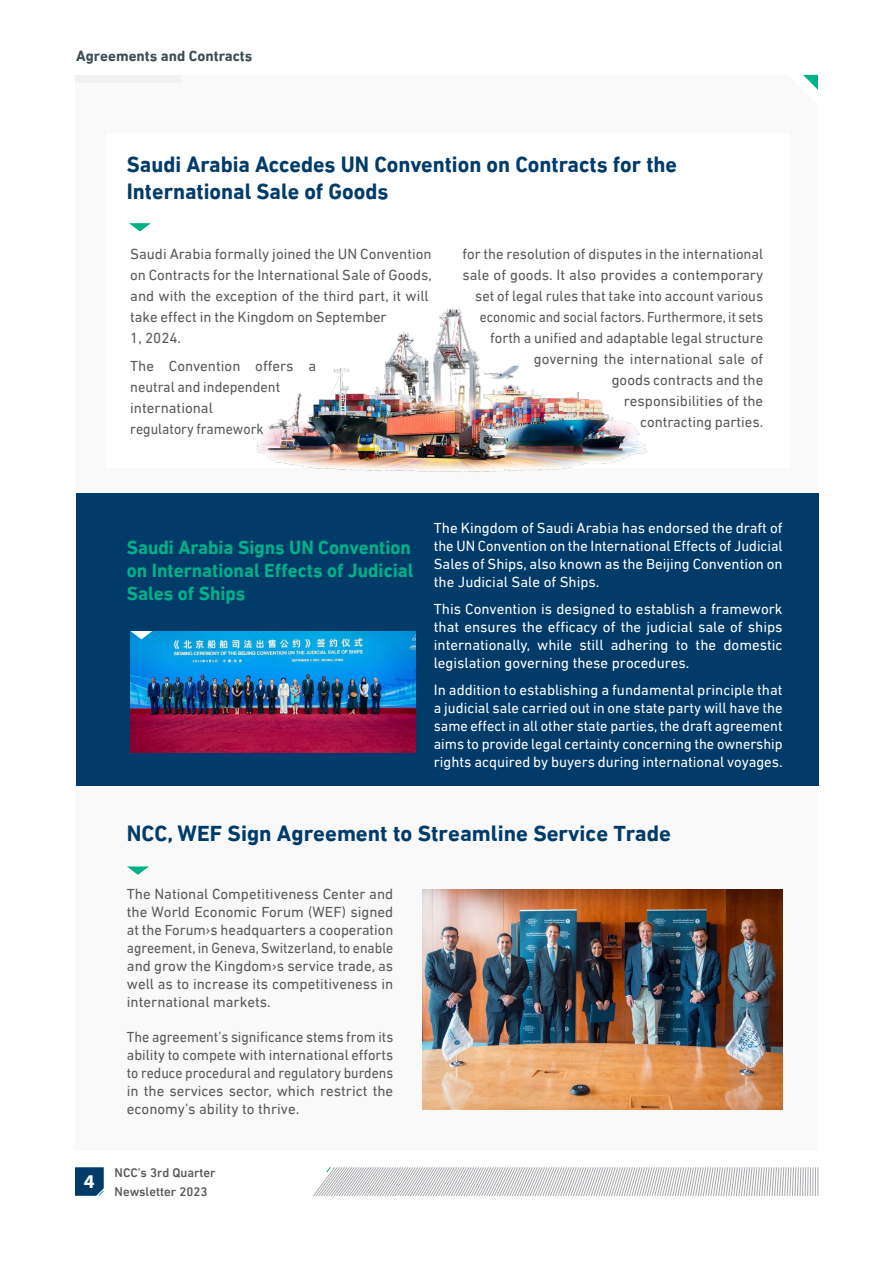
<style>
.page{position:relative;width:893px;height:1263px;background:#fff}
.page>*{position:absolute;margin:0;border:0;box-sizing:border-box;transform-origin:0 0}
.t1{font:700 22.5px/27px "DIN Next LT Arabic";color:#003b6a}
.t2{font:700 19.5px/23.4px "DIN Next LT Arabic";color:#00b188}
.t3{font:700 19.5px "Myriad Pro";color:#fff}
.t4{font:15px/21px "DIN Next LT Arabic";color:#58595b}
.t5{font:15px/18px "DIN Next LT Arabic";color:#fff;text-align:justify}
.t6{font:15px/18px "DIN Next LT Arabic";color:#58595b;text-align:justify;scale:.94 1}
.t7{font:700 15px "DIN Next LT Arabic";color:#3d4e56}
.t8{font:500 12.75px/18.9px "DIN Next LTW23";color:#58595b}
</style>
<div class="page">
<div style="left:75px;top:75px;width:106px;height:8px;background:#f1f1f2"></div>
<svg style="left:803px;top:75px;width:15px;height:15px"></svg>
<svg style="left:313px;top:1167px;width:506px;height:29px"></svg>
<div style="left:76px;top:493px;width:743px;height:293px;background:#003b6a"></div>
<svg style="left:129px;top:223px;width:22px;height:8px"></svg>
<img style="left:423px;top:890px;width:360px;height:219px">
<img style="left:130px;top:631px;width:286px;height:121px">
<img style="left:256px;top:308px;width:391px;height:164px">
<svg style="left:130px;top:631px;width:22px;height:8px"></svg>
<svg style="left:127px;top:866px;width:22px;height:9px"></svg>
<svg style="left:75px;top:1167px;width:29px;height:29px"></svg>
<p class="t7" style="left:76px;top:47px;width:178px">Agreements and Contracts</p>
<h1 class="t1" style="left:127px;top:151px;width:552px">Saudi Arabia Accedes UN Convention on Contracts for the<br>International Sale of Goods</h1>
<p class="t4" style="left:130px;top:243px;width:303px">Saudi Arabia formally joined the UN Convention on Contracts for the International Sale of Goods, and with the exception of the third part, it will take effect in the Kingdom on September<br>1, 2024.</p>
<p class="t4" style="left:130px;top:356px;width:187px">The Convention offers a neutral and independent international<br>regulatory framework</p>
<p class="t4" style="left:462px;top:243px;width:302px;text-align:right">for the resolution of disputes in the international sale of goods. It also provides a contemporary set of legal rules that take into account various economic and social factors. Furthermore, it sets forth a unified and adaptable legal structure governing the international sale of<br>goods contracts and the<br>responsibilities of the<br>contracting parties.</p>
<h2 class="t2" style="left:127px;top:535px;width:288px">Saudi Arabia Signs UN Convention on International Effects of Judicial<br>Sales of Ships</h2>
<p class="t5" style="left:434px;top:519px;width:350px">The Kingdom of Saudi Arabia has endorsed the draft of the UN Convention on the International Effects of Judicial Sales of Ships, also known as the Beijing Convention on the Judicial Sale of Ships.</p>
<p class="t5" style="left:434px;top:600px;width:350px">This Convention is designed to establish a framework that ensures the efficacy of the judicial sale of ships internationally, while still adhering to the domestic legislation governing these procedures.</p>
<p class="t5" style="left:434px;top:681px;width:350px">In addition to establishing a fundamental principle that a judicial sale carried out in one state party will have the same effect in all other state parties, the draft agreement aims to provide legal certainty concerning the ownership rights acquired by buyers during international voyages.</p>
<h1 class="t1" style="left:127px;top:820px;width:546px">NCC, WEF Sign Agreement to Streamline Service Trade</h1>
<h2 class="t3" style="left:84px;top:1169px;width:12px">4</h2>
<p class="t4" style="left:127px;top:884px;width:268px;line-height:18px;text-align:justify">The National Competitiveness Center and the World Economic Forum (WEF) signed at the Forum›s headquarters a cooperation agreement, in Geneva, Switzerland, to enable and grow the Kingdom›s service trade, as well as to increase its competitiveness in international markets.</p>
<p class="t6" style="left:127px;top:1027px;width:285px">The agreement’s significance stems from its ability to compete with international efforts to reduce procedural and regulatory burdens in the services sector, which restrict the economy’s ability to thrive.</p>
<p class="t8" style="left:115px;top:1163px;width:103px">NCC’s 3rd Quarter<br>Newsletter 2023</p>
</div>
